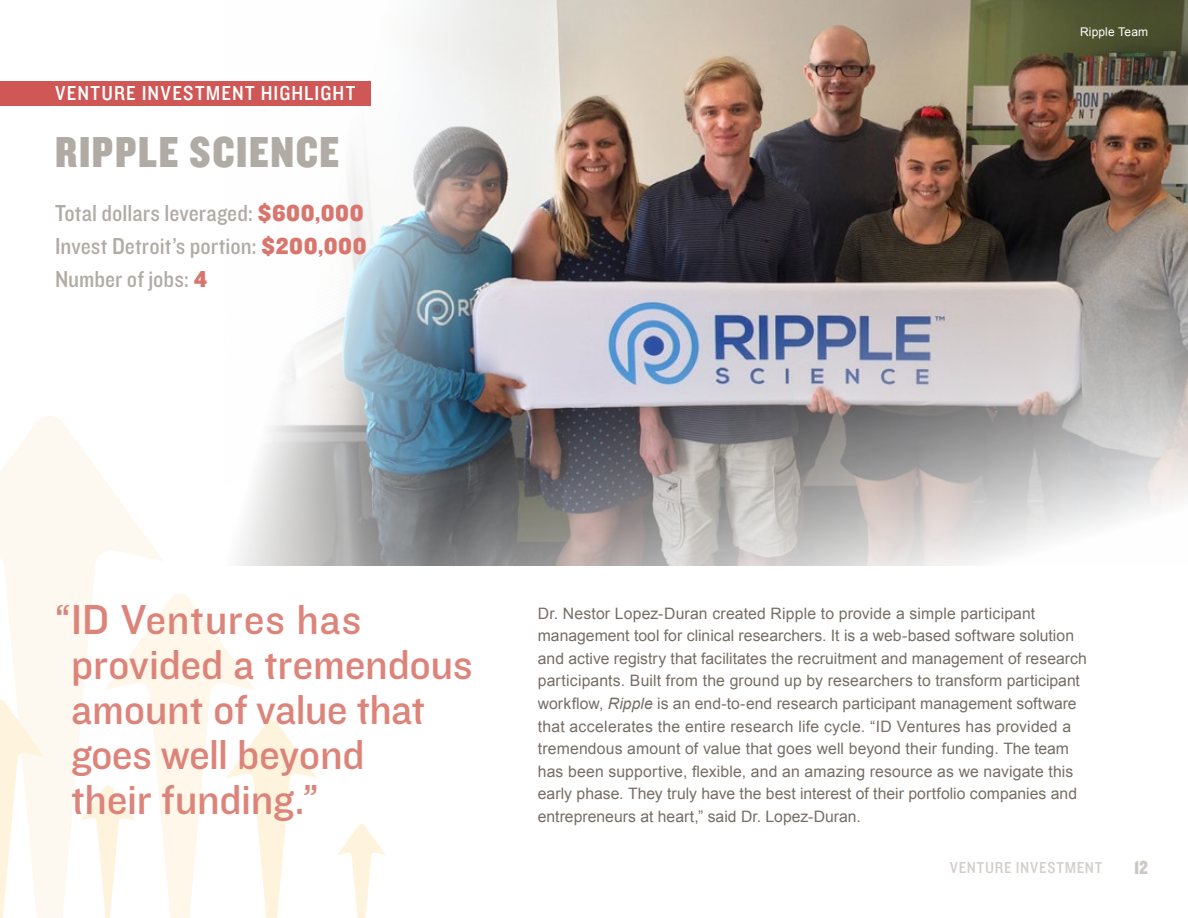
<style>
.page{position:relative;width:1188px;height:918px;background:#fff}
.page>*{position:absolute;margin:0;border:0;box-sizing:border-box;transform-origin:0 0}
.t1{font:45px "Knockout 70 Full Welterwt";letter-spacing:.035em;color:#b1aba5}
.t2{font:43.5px/45px "Knockout 31 Junior Middlewt";letter-spacing:-.005em;color:#dc847a}
.t3{font:24px/33px "Knockout 30 Junior Welterwt";color:#b1aba5}
.t4{font:21px "Knockout 30 Junior Welterwt";letter-spacing:.06em;color:#fff}
.t5{font:19.5px "Knockout 70 Full Welterwt";color:#cbc8c3}
.t6{font:16.5px "Knockout 30 Junior Welterwt";letter-spacing:.05em;color:#d2cfcb}
.t7{font:15.75px/22.5px "Arial";letter-spacing:.005em;color:#766e65}
.t8{font:12px "Arial";letter-spacing:.01em;color:#fff}
.s1{font-family:"Knockout 71 Full Middlewt";color:#d8756d}
.s2{font-style:italic}
</style>
<div class="page">
<img style="left:225px;top:0;width:963px;height:565px">
<div style="left:0;top:81px;width:370px;height:24px;background:#cf5755"></div>
<svg style="left:164px;top:594px;width:91px;height:324px;fill:#fef7ea"></svg>
<svg style="left:337px;top:824px;width:49px;height:94px"></svg>
<svg style="left:226px;top:719px;width:91px;height:199px"></svg>
<svg style="left:0;top:416px;width:164px;height:502px;fill:#fef9f0"></svg>
<h3 class="t4" style="left:55px;top:79px;width:302px">VENTURE INVESTMENT HIGHLIGHT</h3>
<h1 class="t1" style="left:55px;top:123px;width:286px">RIPPLE SCIENCE</h1>
<h3 class="t3" style="left:55px;top:196px;width:313px">Total dollars leveraged: <span class="s1">$600,000<br></span>Invest Detroit’s portion: <span class="s1">$200,000<br></span>Number of jobs: <span class="s1">4</span></h3>
<p class="t8" style="left:1080px;top:24px;width:70px">Ripple Team</p>
<h2 class="t2" style="left:71px;top:595px;width:403px;text-indent:-16px">“ID Ventures has provided a tremendous amount of value that goes well beyond<br>their funding.”</h2>
<p class="t7" style="left:538px;top:602px;width:551px">Dr. Nestor Lopez-Duran created Ripple to provide a simple participant management tool for clinical researchers. It is a web-based software solution and active registry that facilitates the recruitment and management of research participants. Built from the ground up by researchers to transform participant workflow, <span class="s2">Ripple</span> is an end-to-end research participant management software that accelerates the entire research life cycle. “ID Ventures has provided a tremendous amount of value that goes well beyond their funding. The team has been supportive, flexible, and an amazing resource as we navigate this early phase. They truly have the best interest of their portfolio companies and entrepreneurs at heart,” said Dr. Lopez-Duran.</p>
<p class="t6" style="left:950px;top:856px;width:154px">VENTURE INVESTMENT</p>
<p class="t5" style="left:1134px;top:855px;width:16px">12</p>
</div>
